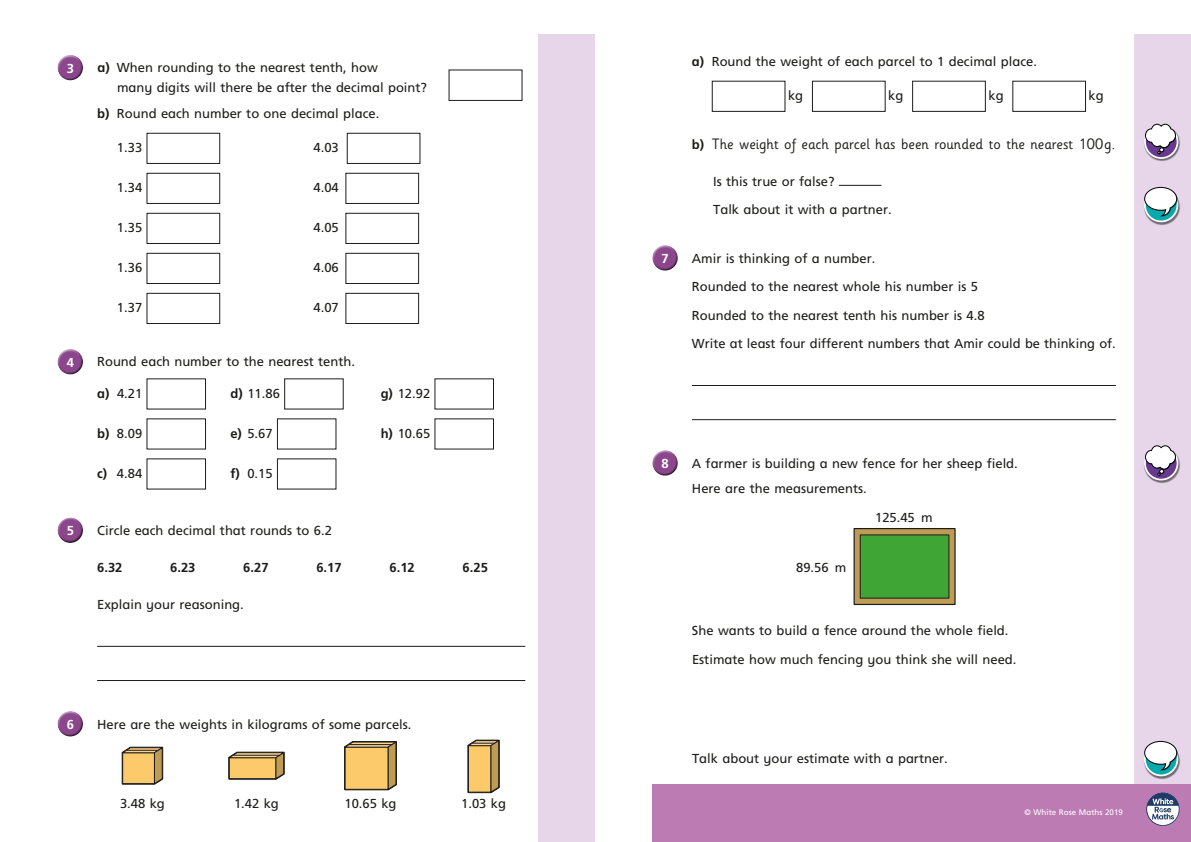
<style>
.page{position:relative;width:1191px;height:842px;background:#fff}
.page>*{position:absolute;margin:0;border:0;box-sizing:border-box;transform-origin:0 0}
.t1{font:15px "Sassoon Infant Std";color:#1d1d1b}
.t2{font:13px/28.5px "Frutiger Inf";color:#1d1d1b}
.t3{font:700 13px "Frutiger Inf";color:#1d1d1b}
.t4{font:700 13px "Frutiger Inf";color:#fff}
.t5{font:8px "Frutiger Inf";color:#fff}
.s1{font-weight:700}
.s2{font-family:"Frutiger Inf";font-weight:700;font-size:13px}
</style>
<div class="page">
<div style="left:539px;top:34px;width:99px;height:808px;background:#e7d5ea"></div>
<div style="left:1134px;top:34px;width:57px;height:808px;background:#e7d5ea"></div>
<div style="left:595px;top:0;width:50px;height:842px;background:#fff"></div>
<div style="left:652px;top:785px;width:539px;height:57px;background:#bc7cb3"></div>
<hr style="left:97px;top:646px;width:428px;height:1px;background:#1d1d1b">
<hr style="left:97px;top:680px;width:428px;height:1px;background:#1d1d1b">
<div style="left:57px;top:54px;width:27px;height:21px;background:#fff;opacity:.75"></div>
<div style="left:57px;top:59px;width:27px;height:22px;background:#1d1d1b;opacity:.75"></div>
<div style="left:449px;top:70px;width:73px;height:31px;border:1px solid #1d1d1b"></div>
<div style="left:147px;top:133px;width:73px;height:31px;border:1px solid #1d1d1b"></div>
<div style="left:347px;top:133px;width:73px;height:31px;border:1px solid #1d1d1b"></div>
<div style="left:147px;top:173px;width:73px;height:31px;border:1px solid #1d1d1b"></div>
<div style="left:345px;top:173px;width:74px;height:31px;border:1px solid #1d1d1b"></div>
<div style="left:147px;top:213px;width:73px;height:31px;border:1px solid #1d1d1b"></div>
<div style="left:345px;top:213px;width:74px;height:31px;border:1px solid #1d1d1b"></div>
<div style="left:147px;top:253px;width:73px;height:31px;border:1px solid #1d1d1b"></div>
<div style="left:345px;top:253px;width:74px;height:31px;border:1px solid #1d1d1b"></div>
<div style="left:147px;top:293px;width:73px;height:31px;border:1px solid #1d1d1b"></div>
<div style="left:345px;top:293px;width:74px;height:31px;border:1px solid #1d1d1b"></div>
<div style="left:57px;top:348px;width:27px;height:21px;background:#fff;opacity:.75"></div>
<div style="left:57px;top:353px;width:27px;height:22px;background:#1d1d1b;opacity:.75"></div>
<div style="left:57px;top:517px;width:27px;height:20px;background:#fff;opacity:.75"></div>
<div style="left:57px;top:521px;width:27px;height:23px;background:#1d1d1b;opacity:.75"></div>
<div style="left:57px;top:710px;width:27px;height:21px;background:#fff;opacity:.75"></div>
<div style="left:57px;top:715px;width:27px;height:22px;background:#1d1d1b;opacity:.75"></div>
<svg style="left:121px;top:746px;width:43px;height:39px;background:#cba968"></svg>
<hr style="left:127px;top:750px;width:31px;height:1px;background:#1c1c1c">
<svg style="left:228px;top:751px;width:57px;height:29px;background:#c7a464"></svg>
<hr style="left:234px;top:755px;width:45px;height:1px;background:#1c1c1c">
<svg style="left:344px;top:741px;width:53px;height:50px;background:#d2ab62"></svg>
<hr style="left:349px;top:744px;width:42px;height:1px;background:#1c1c1c">
<svg style="left:467px;top:739px;width:33px;height:55px;background:#c5a362"></svg>
<svg style="left:1146px;top:793px;width:33px;height:33px"></svg>
<hr style="left:692px;top:385px;width:423px;height:1px;background:#1d1d1b">
<hr style="left:692px;top:419px;width:423px;height:1px;background:#1d1d1b">
<div style="left:711px;top:81px;width:74px;height:31px;border:1px solid #1d1d1b"></div>
<div style="left:812px;top:81px;width:73px;height:31px;border:1px solid #1d1d1b"></div>
<div style="left:912px;top:81px;width:73px;height:31px;border:1px solid #1d1d1b"></div>
<div style="left:1012px;top:81px;width:74px;height:31px;border:1px solid #1d1d1b"></div>
<hr style="left:839px;top:185px;width:42px;height:1px;background:#1d1d1b">
<div style="left:652px;top:245px;width:26px;height:20px;background:#fff;opacity:.75"></div>
<div style="left:652px;top:249px;width:27px;height:23px;background:#1d1d1b;opacity:.75"></div>
<div style="left:652px;top:450px;width:26px;height:20px;background:#fff;opacity:.75"></div>
<div style="left:652px;top:454px;width:27px;height:23px;background:#1d1d1b;opacity:.75"></div>
<img style="left:1147px;top:197px;width:33px;height:28px">
<svg style="left:1144px;top:189px;width:33px;height:32px"></svg>
<div style="left:1144px;top:188px;width:34px;height:34px;border:2px solid #fff;border-radius:50%"></div>
<svg style="left:1144px;top:187px;width:33px;height:30px"></svg>
<img style="left:1147px;top:751px;width:33px;height:28px">
<svg style="left:1144px;top:743px;width:33px;height:32px"></svg>
<div style="left:1144px;top:742px;width:34px;height:34px;border:2px solid #fff;border-radius:50%"></div>
<svg style="left:1144px;top:741px;width:33px;height:30px"></svg>
<div style="left:853px;top:528px;width:102px;height:77px;background:#bf9c54;border:1px solid #1c1c1c"></div>
<div style="left:859px;top:534px;width:90px;height:65px;background:#3fa535;border:1px solid #1c1c1c"></div>
<img style="left:1144px;top:132px;width:36px;height:29px">
<svg style="left:1145px;top:125px;width:32px;height:33px"></svg>
<div style="left:1144px;top:125px;width:34px;height:34px;border:2px solid #fff;border-radius:50%"></div>
<svg style="left:1145px;top:124px;width:31px;height:30px"></svg>
<img style="left:1144px;top:454px;width:36px;height:29px">
<svg style="left:1145px;top:447px;width:32px;height:33px"></svg>
<div style="left:1144px;top:446px;width:34px;height:34px;border:2px solid #fff;border-radius:50%"></div>
<svg style="left:1145px;top:445px;width:31px;height:31px"></svg>
<p class="t4" style="left:67px;top:60px;width:9px">3</p>
<p class="t2" style="left:117px;top:58px;width:311px;line-height:20px;text-indent:-20px"><span class="s1">a)</span> When rounding to the nearest tenth, how<br>many digits will there be after the decimal point?</p>
<p class="t2" style="left:97px;top:99px;width:284px"><span class="s1">b)</span> Round each number to one decimal place.</p>
<p class="t2" style="left:117px;top:133px;width:27px">1.33</p>
<p class="t2" style="left:313px;top:133px;width:27px">4.03</p>
<p class="t2" style="left:117px;top:173px;width:27px">1.34</p>
<p class="t2" style="left:313px;top:173px;width:27px">4.04</p>
<p class="t2" style="left:117px;top:213px;width:27px">1.35</p>
<p class="t2" style="left:313px;top:213px;width:27px">4.05</p>
<p class="t2" style="left:117px;top:253px;width:27px">1.36</p>
<p class="t2" style="left:313px;top:253px;width:27px">4.06</p>
<p class="t2" style="left:117px;top:293px;width:27px">1.37</p>
<p class="t2" style="left:313px;top:293px;width:27px">4.07</p>
<p class="t4" style="left:67px;top:354px;width:9px">4</p>
<p class="t2" style="left:97px;top:347px;width:259px">Round each number to the nearest tenth.</p>
<p class="t2" style="left:97px;top:379px;width:47px"><span class="s1">a)</span> 4.21</p>
<p class="t2" style="left:230px;top:379px;width:51px"><span class="s1">d)</span> 11.86</p>
<p class="t2" style="left:381px;top:379px;width:51px"><span class="s1">g)</span> 12.92</p>
<p class="t2" style="left:97px;top:419px;width:47px"><span class="s1">b)</span> 8.09</p>
<p class="t2" style="left:230px;top:419px;width:44px"><span class="s1">e)</span> 5.67</p>
<p class="t2" style="left:381px;top:419px;width:51px"><span class="s1">h)</span> 10.65</p>
<p class="t2" style="left:97px;top:459px;width:47px"><span class="s1">c)</span> 4.84</p>
<p class="t2" style="left:230px;top:459px;width:44px"><span class="s1">f)</span> 0.15</p>
<p class="t4" style="left:67px;top:523px;width:9px">5</p>
<p class="t2" style="left:97px;top:516px;width:236px">Circle each decimal that rounds to 6.2</p>
<p class="t3" style="left:97px;top:560px;width:27px">6.32</p>
<p class="t3" style="left:170px;top:560px;width:27px">6.23</p>
<p class="t3" style="left:243px;top:560px;width:27px">6.27</p>
<p class="t3" style="left:316px;top:560px;width:27px">6.17</p>
<p class="t3" style="left:389px;top:560px;width:27px">6.12</p>
<p class="t3" style="left:462px;top:560px;width:27px">6.25</p>
<p class="t2" style="left:97px;top:590px;width:148px">Explain your reasoning.</p>
<p class="t4" style="left:67px;top:717px;width:9px">6</p>
<p class="t2" style="left:97px;top:710px;width:316px">Here are the weights in kilograms of some parcels.</p>
<p class="t2" style="left:120px;top:789px;width:46px">3.48 kg</p>
<p class="t2" style="left:234px;top:789px;width:46px">1.42 kg</p>
<p class="t2" style="left:344px;top:789px;width:54px">10.65 kg</p>
<p class="t2" style="left:461px;top:789px;width:46px">1.03 kg</p>
<p class="t2" style="left:692px;top:47px;width:346px"><span class="s1">a)</span> Round the weight of each parcel to 1 decimal place.</p>
<p class="t2" style="left:788px;top:81px;width:17px">kg</p>
<p class="t2" style="left:888px;top:81px;width:17px">kg</p>
<p class="t2" style="left:988px;top:81px;width:17px">kg</p>
<p class="t2" style="left:1088px;top:81px;width:17px">kg</p>
<p class="t1" style="left:692px;top:135px;width:425px"><span class="s2">b)</span> The weight of each parcel has been rounded to the nearest 100g.</p>
<p class="t2" style="left:713px;top:167px;width:180px">Is this true or false?<br>Talk about it with a partner.</p>
<p class="t4" style="left:661px;top:251px;width:9px">7</p>
<p class="t2" style="left:692px;top:244px;width:425px">Amir is thinking of a number.<br>Rounded to the nearest whole his number is 5<br>Rounded to the nearest tenth his number is 4.8<br>Write at least four different numbers that Amir could be thinking of.</p>
<p class="t4" style="left:661px;top:456px;width:9px">8</p>
<p class="t2" style="left:692px;top:450px;width:327px;line-height:25.7px">A farmer is building a new fence for her sheep field.<br>Here are the measurements.</p>
<p class="t2" style="left:796px;top:553px;width:52px">89.56 m</p>
<p class="t2" style="left:875px;top:503px;width:59px">125.45 m</p>
<p class="t2" style="left:692px;top:616px;width:326px">She wants to build a fence around the whole field.<br>Estimate how much fencing you think she will need.</p>
<p class="t2" style="left:692px;top:744px;width:257px">Talk about your estimate with a partner.</p>
<p class="t5" style="left:1024px;top:808px;width:100px">© White Rose Maths 2019</p>
</div>
